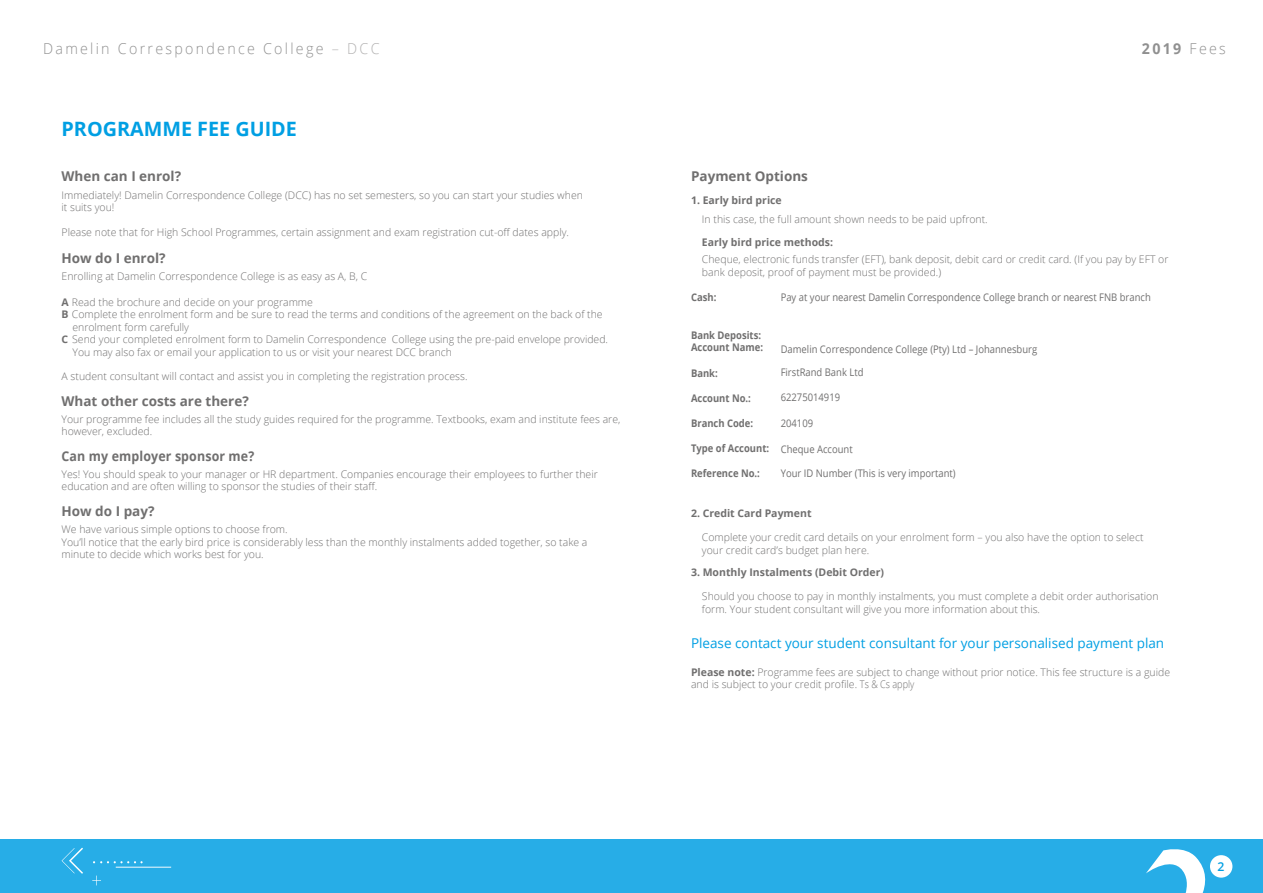
<style>
.page{position:relative;width:1263px;height:893px;background:#fff}
.page>*{position:absolute;margin:0;border:0;box-sizing:border-box;transform-origin:0 0}
.t1{font:700 19.8px "Open Sans";color:#009fe3}
.t2{font:300 15px "Open Sans";letter-spacing:.16em;color:#909090;scale:.95 1}
.t3{font:700 15px "Open Sans";color:#909090;scale:.95 1}
.t4{font:700 13.5px "Open Sans";color:#706f6f}
.t5{font:13.5px "Open Sans";color:#009fe3}
.t6{font:700 13.5px "Open Sans";color:#706f6f;scale:.92 1}
.t7{font:600 12.15px "Open Sans";color:#009fe3}
.t8{font:300 10.5px/12.6px "Open Sans";color:#706f6f}
.t9{font:10.5px "Open Sans";color:#706f6f;scale:.9 1}
.t10{font:700 10.5px "Open Sans";color:#706f6f}
.t11{font:700 10.5px/12.6px "Open Sans";color:#706f6f;scale:.9 1}
.s1{color:#b3b2b2}
.s2{font-weight:300}
.s3{font-weight:700}
</style>
<div class="page">
<div style="left:0;top:839px;width:1263px;height:54px;background:#27ade7"></div>
<svg style="left:62px;top:848px;width:109px;height:37px"></svg>
<svg style="left:1146px;top:849px;width:87px;height:44px"></svg>
<div style="left:1210px;top:855px;width:22px;height:23px;background:#fff;border-radius:50%"></div>
<h2 class="t2" style="left:43px;top:38px;width:356px">Damelin Correspondence College <span class="s1">– DCC</span></h2>
<h2 class="t3" style="left:1142px;top:38px;width:90px">2019 <span class="s2">Fees</span></h2>
<h1 class="t1" style="left:62px;top:115px;width:237px">PROGRAMME FEE GUIDE</h1>
<p class="t4" style="left:62px;top:167px;width:121px">When can I enrol?</p>
<p class="t8" style="left:62px;top:188px;width:523px">Immediately! Damelin Correspondence College (DCC) has no set semesters, so you can start your studies when it suits you!</p>
<p class="t8" style="left:62px;top:226px;width:509px">Please note that for High School Programmes, certain assignment and exam registration cut-off dates apply.</p>
<p class="t4" style="left:62px;top:249px;width:106px">How do I enrol?</p>
<p class="t8" style="left:62px;top:270px;width:307px">Enrolling at Damelin Correspondence College is as easy as A, B, C</p>
<p class="t8" style="left:62px;top:295px;width:253px"><span class="s3">A</span> Read the brochure and decide on your programme</p>
<p class="t8" style="left:62px;top:308px;width:543px"><span class="s3">B</span> Complete the enrolment form and be sure to read the terms and conditions of the agreement on the back of the</p>
<p class="t8" style="left:72px;top:320px;width:118px">enrolment form carefully</p>
<p class="t8" style="left:62px;top:333px;width:548px"><span class="s3">C</span> Send your completed enrolment form to Damelin Correspondence College using the pre-paid envelope provided.</p>
<p class="t8" style="left:72px;top:346px;width:381px">You may also fax or email your application to us or visit your nearest DCC branch</p>
<p class="t8" style="left:62px;top:370px;width:407px">A student consultant will contact and assist you in completing the registration process.</p>
<p class="t4" style="left:62px;top:391px;width:189px">What other costs are there?</p>
<p class="t8" style="left:62px;top:412px;width:560px">Your programme fee includes all the study guides required for the programme. Textbooks, exam and institute fees are, however, excluded.</p>
<p class="t6" style="left:62px;top:446px;width:211px">Can my employer sponsor me?</p>
<p class="t8" style="left:62px;top:467px;width:538px">Yes! You should speak to your manager or HR department. Companies encourage their employees to further their education and are often willing to sponsor the studies of their staff.</p>
<p class="t4" style="left:62px;top:502px;width:94px">How do I pay?</p>
<p class="t8" style="left:62px;top:523px;width:527px">We have various simple options to choose from.<br>You’ll notice that the early bird price is considerably less than the monthly instalments added together, so take a minute to decide which works best for you.</p>
<p class="t4" style="left:691px;top:167px;width:118px">Payment Options</p>
<p class="t10" style="left:691px;top:193px;width:92px">1. Early bird price</p>
<p class="t8" style="left:702px;top:213px;width:287px">In this case, the full amount shown needs to be paid upfront.</p>
<p class="t10" style="left:702px;top:235px;width:133px">Early bird price methods:</p>
<p class="t8" style="left:702px;top:253px;width:468px">Cheque, electronic funds transfer (EFT), bank deposit, debit card or credit card. (If you pay by EFT or bank deposit, proof of payment must be provided.)</p>
<p class="t11" style="left:691px;top:291px;width:30px">Cash:</p>
<p class="t11" style="left:691px;top:328px;width:82px">Bank Deposits:<br>Account Name:</p>
<p class="t11" style="left:691px;top:366px;width:31px">Bank:</p>
<p class="t11" style="left:691px;top:391px;width:68px">Account No.:</p>
<p class="t11" style="left:691px;top:417px;width:71px">Branch Code:</p>
<p class="t11" style="left:691px;top:442px;width:88px">Type of Account:</p>
<p class="t11" style="left:691px;top:467px;width:78px">Reference No.:</p>
<p class="t9" style="left:781px;top:290px;width:413px">Pay at your nearest Damelin Correspondence College branch or nearest FNB branch</p>
<p class="t9" style="left:781px;top:342px;width:286px">Damelin Correspondence College (Pty) Ltd – Johannesburg</p>
<p class="t9" style="left:781px;top:365px;width:93px">FirstRand Bank Ltd</p>
<p class="t9" style="left:781px;top:390px;width:68px">62275014919</p>
<p class="t9" style="left:781px;top:416px;width:38px">204109</p>
<p class="t9" style="left:781px;top:442px;width:82px">Cheque Account</p>
<p class="t9" style="left:781px;top:466px;width:196px">Your ID Number (This is very important)</p>
<p class="t10" style="left:691px;top:506px;width:122px">2. Credit Card Payment</p>
<p class="t8" style="left:702px;top:531px;width:443px">Complete your credit card details on your enrolment form – you also have the option to select your credit card’s budget plan here.</p>
<p class="t10" style="left:691px;top:565px;width:194px">3. Monthly Instalments (Debit Order)</p>
<p class="t8" style="left:702px;top:590px;width:458px">Should you choose to pay in monthly instalments, you must complete a debit order authorisation form. Your student consultant will give you more information about this.</p>
<p class="t5" style="left:691px;top:634px;width:475px">Please contact your student consultant for your personalised payment plan</p>
<p class="t8" style="left:691px;top:666px;width:481px;line-height:12px"><span class="s3">Please note:</span> Programme fees are subject to change without prior notice. This fee structure is a guide and is subject to your credit profile. Ts &amp; Cs apply</p>
<p class="t7" style="left:1217px;top:858px;width:8px">2</p>
</div>
